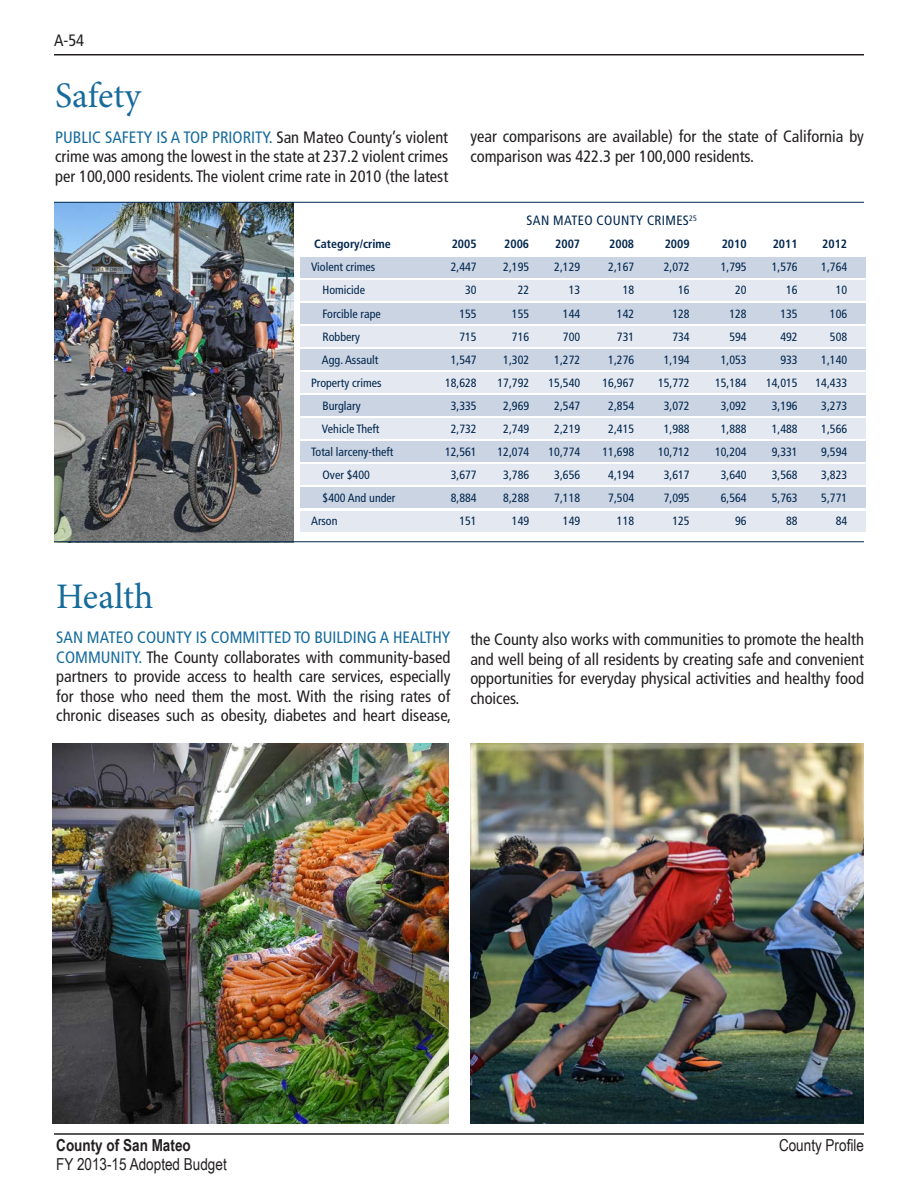
<style>
.page{position:relative;width:918px;height:1188px;background:#fff}
.page>*{position:absolute;margin:0;border:0;box-sizing:border-box;transform-origin:0 0}
.Subhead{font:36px "Minion Pro";color:#166b9b}
.t1{font:condensed 16.5px/19.5px "Frutiger";color:#231f20;text-align:justify}
.t2{font:16.5px/19.5px "Arial Narrow";color:#231f20}
.Chart_Title{font:condensed 13.5px "Frutiger";letter-spacing:.025em;color:#00254c}
.t3{font:condensed 12px "Frutiger";color:#00254c}
.t4{font:700 condensed 12px "Frutiger";color:#00254c}
.s1{color:#166b9b}
.s2{font-weight:700}
</style>
<div class="page">
<hr style="left:54px;top:54px;width:810px;height:2px;background:#231f20">
<hr style="left:54px;top:1133px;width:810px;height:2px;background:#231f20">
<div style="left:300px;top:257px;width:566px;height:21px;background:#cbd4e3"></div>
<div style="left:300px;top:303px;width:566px;height:21px;background:#cbd4e3"></div>
<div style="left:300px;top:349px;width:566px;height:21px;background:#cbd4e3"></div>
<div style="left:300px;top:280px;width:566px;height:21px;background:#e4e8f0"></div>
<div style="left:300px;top:326px;width:566px;height:21px;background:#e4e8f0"></div>
<div style="left:300px;top:372px;width:566px;height:21px;background:#e4e8f0"></div>
<div style="left:300px;top:395px;width:566px;height:21px;background:#cbd4e3"></div>
<div style="left:300px;top:442px;width:566px;height:20px;background:#cbd4e3"></div>
<div style="left:300px;top:488px;width:566px;height:20px;background:#cbd4e3"></div>
<div style="left:300px;top:419px;width:566px;height:20px;background:#e4e8f0"></div>
<div style="left:300px;top:465px;width:566px;height:20px;background:#e4e8f0"></div>
<div style="left:300px;top:511px;width:566px;height:20px;background:#e4e8f0"></div>
<img style="left:470px;top:743px;width:394px;height:380px">
<img style="left:54px;top:203px;width:240px;height:338px">
<hr style="left:54px;top:202px;width:810px;height:1px;background:#00254c">
<hr style="left:54px;top:541px;width:810px;height:1px;background:#00254c">
<img style="left:52px;top:743px;width:396px;height:381px">
<p class="t1" style="left:54px;top:31px;width:32px">A-54</p>
<p class="Subhead" style="left:55px;top:72px;width:87px">Safety</p>
<p class="t1" style="left:55px;top:128px;width:394px"><span class="s1">PUBLIC SAFETY IS A TOP PRIORITY.</span> San Mateo County’s violent crime was among the lowest in the state at 237.2 violent crimes per 100,000 residents. The violent crime rate in 2010 (the latest</p>
<p class="t1" style="left:470px;top:127px;width:395px">year comparisons are available) for the state of California by comparison was 422.3 per 100,000 residents.</p>
<p class="Chart_Title" style="left:527px;top:213px;width:172px">SAN MATEO COUNTY CRIMES<sup>25</sup></p>
<p class="t4" style="left:314px;top:237px;width:78px">Category/crime</p>
<p class="t4" style="left:452px;top:237px;width:26px">2005</p>
<p class="t4" style="left:504px;top:237px;width:26px">2006</p>
<p class="t4" style="left:555px;top:237px;width:26px">2007</p>
<p class="t4" style="left:609px;top:237px;width:26px">2008</p>
<p class="t4" style="left:665px;top:237px;width:26px">2009</p>
<p class="t4" style="left:722px;top:237px;width:26px">2010</p>
<p class="t4" style="left:773px;top:237px;width:26px">2011</p>
<p class="t4" style="left:822px;top:237px;width:26px">2012</p>
<p class="t3" style="left:311px;top:260px;width:66px">Violent crimes</p>
<p class="t3" style="left:451px;top:260px;width:27px">2,447</p>
<p class="t3" style="left:503px;top:260px;width:27px">2,195</p>
<p class="t3" style="left:554px;top:260px;width:27px">2,129</p>
<p class="t3" style="left:608px;top:260px;width:27px">2,167</p>
<p class="t3" style="left:664px;top:260px;width:27px">2,072</p>
<p class="t3" style="left:721px;top:260px;width:27px">1,795</p>
<p class="t3" style="left:772px;top:260px;width:27px">1,576</p>
<p class="t3" style="left:821px;top:260px;width:27px">1,764</p>
<p class="t3" style="left:323px;top:283px;width:44px">Homicide</p>
<p class="t3" style="left:465px;top:283px;width:13px">30</p>
<p class="t3" style="left:518px;top:283px;width:13px">22</p>
<p class="t3" style="left:569px;top:283px;width:13px">13</p>
<p class="t3" style="left:623px;top:283px;width:13px">18</p>
<p class="t3" style="left:678px;top:283px;width:13px">16</p>
<p class="t3" style="left:735px;top:283px;width:13px">20</p>
<p class="t3" style="left:786px;top:283px;width:13px">16</p>
<p class="t3" style="left:836px;top:283px;width:13px">10</p>
<p class="t3" style="left:323px;top:306px;width:60px">Forcible rape</p>
<p class="t3" style="left:459px;top:306px;width:19px">155</p>
<p class="t3" style="left:512px;top:306px;width:19px">155</p>
<p class="t3" style="left:563px;top:306px;width:19px">144</p>
<p class="t3" style="left:617px;top:306px;width:19px">142</p>
<p class="t3" style="left:672px;top:306px;width:19px">128</p>
<p class="t3" style="left:729px;top:306px;width:19px">128</p>
<p class="t3" style="left:780px;top:306px;width:19px">135</p>
<p class="t3" style="left:830px;top:306px;width:19px">106</p>
<p class="t3" style="left:323px;top:330px;width:39px">Robbery</p>
<p class="t3" style="left:459px;top:330px;width:19px">715</p>
<p class="t3" style="left:512px;top:330px;width:19px">716</p>
<p class="t3" style="left:563px;top:330px;width:19px">700</p>
<p class="t3" style="left:617px;top:330px;width:19px">731</p>
<p class="t3" style="left:672px;top:330px;width:19px">734</p>
<p class="t3" style="left:729px;top:330px;width:19px">594</p>
<p class="t3" style="left:780px;top:330px;width:19px">492</p>
<p class="t3" style="left:830px;top:330px;width:19px">508</p>
<p class="t3" style="left:322px;top:353px;width:58px">Agg. Assault</p>
<p class="t3" style="left:451px;top:353px;width:27px">1,547</p>
<p class="t3" style="left:503px;top:353px;width:27px">1,302</p>
<p class="t3" style="left:554px;top:353px;width:27px">1,272</p>
<p class="t3" style="left:608px;top:353px;width:27px">1,276</p>
<p class="t3" style="left:664px;top:353px;width:27px">1,194</p>
<p class="t3" style="left:721px;top:353px;width:27px">1,053</p>
<p class="t3" style="left:780px;top:353px;width:19px">933</p>
<p class="t3" style="left:821px;top:353px;width:27px">1,140</p>
<p class="t3" style="left:311px;top:376px;width:72px">Property crimes</p>
<p class="t3" style="left:445px;top:376px;width:33px">18,628</p>
<p class="t3" style="left:498px;top:376px;width:33px">17,792</p>
<p class="t3" style="left:549px;top:376px;width:33px">15,540</p>
<p class="t3" style="left:603px;top:376px;width:33px">16,967</p>
<p class="t3" style="left:658px;top:376px;width:33px">15,772</p>
<p class="t3" style="left:715px;top:376px;width:33px">15,184</p>
<p class="t3" style="left:766px;top:376px;width:33px">14,015</p>
<p class="t3" style="left:816px;top:376px;width:33px">14,433</p>
<p class="t3" style="left:323px;top:399px;width:39px">Burglary</p>
<p class="t3" style="left:451px;top:399px;width:27px">3,335</p>
<p class="t3" style="left:503px;top:399px;width:27px">2,969</p>
<p class="t3" style="left:554px;top:399px;width:27px">2,547</p>
<p class="t3" style="left:608px;top:399px;width:27px">2,854</p>
<p class="t3" style="left:664px;top:399px;width:27px">3,072</p>
<p class="t3" style="left:721px;top:399px;width:27px">3,092</p>
<p class="t3" style="left:772px;top:399px;width:27px">3,196</p>
<p class="t3" style="left:821px;top:399px;width:27px">3,273</p>
<p class="t3" style="left:322px;top:422px;width:59px">Vehicle Theft</p>
<p class="t3" style="left:451px;top:422px;width:27px">2,732</p>
<p class="t3" style="left:503px;top:422px;width:27px">2,749</p>
<p class="t3" style="left:554px;top:422px;width:27px">2,219</p>
<p class="t3" style="left:608px;top:422px;width:27px">2,415</p>
<p class="t3" style="left:664px;top:422px;width:27px">1,988</p>
<p class="t3" style="left:721px;top:422px;width:27px">1,888</p>
<p class="t3" style="left:772px;top:422px;width:27px">1,488</p>
<p class="t3" style="left:821px;top:422px;width:27px">1,566</p>
<p class="t3" style="left:311px;top:445px;width:84px">Total larceny-theft</p>
<p class="t3" style="left:445px;top:445px;width:33px">12,561</p>
<p class="t3" style="left:498px;top:445px;width:33px">12,074</p>
<p class="t3" style="left:549px;top:445px;width:33px">10,774</p>
<p class="t3" style="left:603px;top:445px;width:33px">11,698</p>
<p class="t3" style="left:658px;top:445px;width:33px">10,712</p>
<p class="t3" style="left:715px;top:445px;width:33px">10,204</p>
<p class="t3" style="left:772px;top:445px;width:27px">9,331</p>
<p class="t3" style="left:821px;top:445px;width:27px">9,594</p>
<p class="t3" style="left:323px;top:468px;width:49px">Over $400</p>
<p class="t3" style="left:451px;top:468px;width:27px">3,677</p>
<p class="t3" style="left:503px;top:468px;width:27px">3,786</p>
<p class="t3" style="left:554px;top:468px;width:27px">3,656</p>
<p class="t3" style="left:608px;top:468px;width:27px">4,194</p>
<p class="t3" style="left:664px;top:468px;width:27px">3,617</p>
<p class="t3" style="left:721px;top:468px;width:27px">3,640</p>
<p class="t3" style="left:772px;top:468px;width:27px">3,568</p>
<p class="t3" style="left:821px;top:468px;width:27px">3,823</p>
<p class="t3" style="left:323px;top:491px;width:74px">$400 And under</p>
<p class="t3" style="left:451px;top:491px;width:27px">8,884</p>
<p class="t3" style="left:503px;top:491px;width:27px">8,288</p>
<p class="t3" style="left:554px;top:491px;width:27px">7,118</p>
<p class="t3" style="left:608px;top:491px;width:27px">7,504</p>
<p class="t3" style="left:664px;top:491px;width:27px">7,095</p>
<p class="t3" style="left:721px;top:491px;width:27px">6,564</p>
<p class="t3" style="left:772px;top:491px;width:27px">5,763</p>
<p class="t3" style="left:821px;top:491px;width:27px">5,771</p>
<p class="t3" style="left:311px;top:514px;width:28px">Arson</p>
<p class="t3" style="left:459px;top:514px;width:19px">151</p>
<p class="t3" style="left:512px;top:514px;width:19px">149</p>
<p class="t3" style="left:563px;top:514px;width:19px">149</p>
<p class="t3" style="left:617px;top:514px;width:19px">118</p>
<p class="t3" style="left:672px;top:514px;width:19px">125</p>
<p class="t3" style="left:735px;top:514px;width:13px">96</p>
<p class="t3" style="left:786px;top:514px;width:13px">88</p>
<p class="t3" style="left:836px;top:514px;width:13px">84</p>
<p class="Subhead" style="left:56px;top:572px;width:99px">Health</p>
<p class="t1" style="left:56px;top:628px;width:396px"><span class="s1">SAN MATEO COUNTY IS COMMITTED TO BUILDING A HEALTHY COMMUNITY.</span> The County collaborates with community-based partners to provide access to health care services, especially for those who need them the most. With the rising rates of chronic diseases such as obesity, diabetes and heart disease,</p>
<p class="t1" style="left:470px;top:630px;width:395px">the County also works with communities to promote the health and well being of all residents by creating safe and convenient opportunities for everyday physical activities and healthy food choices.</p>
<p class="t2" style="left:56px;top:1134px;width:172px"><span class="s2">County of San Mateo<br></span>FY 2013-15 Adopted Budget</p>
<p class="t2" style="left:779px;top:1134px;width:86px">County Profile</p>
</div>
